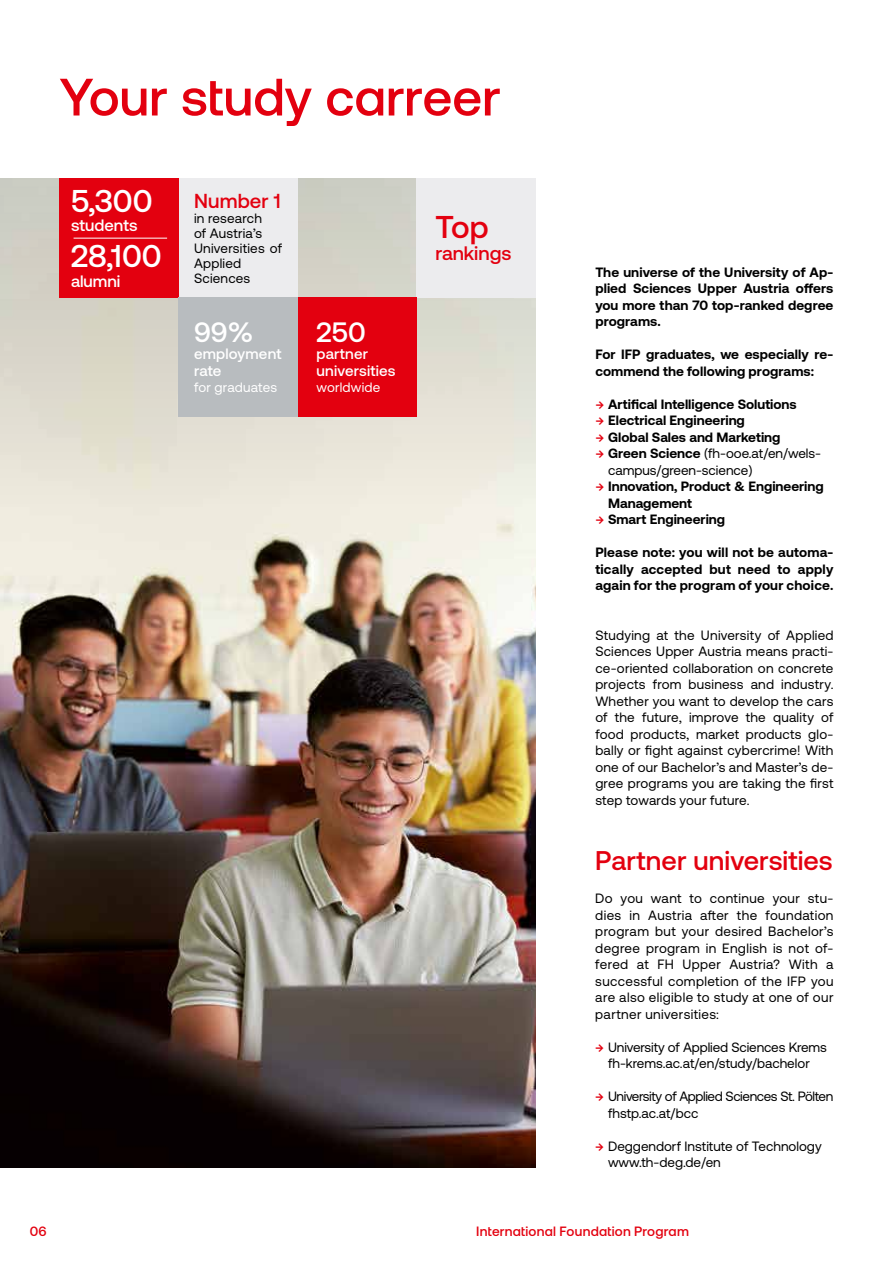
<style>
.page{position:relative;width:893px;height:1263px;background:#fff}
.page>*{position:absolute;margin:0;border:0;box-sizing:border-box;transform-origin:0 0}
.t1{font:500 52.5px "Aeonik";color:#e3000f}
.t2{font:500 31.5px "Aeonik";color:#fff}
.t3{font:500 31.5px "Aeonik";color:#e3000f}
.t4{font:500 28.05px "Aeonik";color:#fff}
.t5{font:500 27px "Aeonik";letter-spacing:.005em;color:#e3000f}
.t6{font:500 20.25px "Aeonik";letter-spacing:.005em;color:#e3000f}
.t7{font:500 19.5px "Aeonik";color:#e3000f}
.t8{font:500 16.5px "Aeonik";color:#fff}
.t9{font:500 15px/17px "Aeonik";letter-spacing:.01em;color:#fff}
.t10{font:13.5px/16.5px "Aeonik";color:#000}
.t11{font:700 13.5px/16.5px "Aeonik";color:#000;text-align:justify}
.t12{font:13.5px/16.5px "Aeonik";letter-spacing:-.03em;color:#000}
.t13{font:500 13.5px "Aeonik";letter-spacing:.015em;color:#e3000f}
.t14{font:13.5px "Aeonik";letter-spacing:.015em;color:#fff}
.s1{font-weight:500;color:#e3000f}
.s2{font-weight:700}
</style>
<div class="page">
<img style="left:0;top:510px;width:536px;height:657px">
<div style="left:0;top:179px;width:536px;height:331px;background:linear-gradient(to bottom,#c9c8be,#ede8dc)"></div>
<div style="left:179px;top:179px;width:118px;height:119px;background:#ececee"></div>
<div style="left:417px;top:179px;width:119px;height:119px;background:#ececee"></div>
<div style="left:60px;top:179px;width:119px;height:119px;background:#e3000f"></div>
<div style="left:298px;top:298px;width:119px;height:119px;background:#e3000f"></div>
<div style="left:179px;top:298px;width:119px;height:119px;background:#b8bcbf"></div>
<hr style="left:74px;top:238px;width:93px;height:1px;background:#fff">
<h1 class="t1" style="left:60px;top:68px;width:442px">Your study carreer</h1>
<h2 class="t2" style="left:71px;top:183px;width:83px">5,300</h2>
<p class="t8" style="left:71px;top:216px;width:68px">students</p>
<h2 class="t2" style="left:71px;top:239px;width:92px">28,100</h2>
<p class="t8" style="left:71px;top:272px;width:51px">alumni</p>
<h3 class="t6" style="left:194px;top:189px;width:88px">Number 1</h3>
<p class="t10" style="left:194px;top:211px;width:90px;line-height:15px">in research<br>of Austria’s<br>Universities of<br>Applied<br>Sciences</p>
<h2 class="t3" style="left:436px;top:209px;width:55px">Top</h2>
<h3 class="t7" style="left:436px;top:243px;width:77px">rankings</h3>
<h3 class="t4" style="left:194px;top:317px;width:61px">99%</h3>
<p class="t9" style="left:194px;top:345px;width:88px">employment rate</p>
<p class="t14" style="left:194px;top:380px;width:85px">for graduates</p>
<h3 class="t4" style="left:317px;top:317px;width:51px">250</h3>
<p class="t9" style="left:317px;top:345px;width:80px">partner universities</p>
<p class="t14" style="left:317px;top:380px;width:65px">worldwide</p>
<p class="t11" style="left:595px;top:264px;width:240px">The universe of the University of Ap&shy;plied Sciences Upper Austria offers you more than 70 top-ranked degree programs.</p>
<p class="t11" style="left:595px;top:346px;width:240px">For IFP graduates, we especially re&shy;commend the following programs:</p>
<p class="t11" style="left:595px;top:396px;width:203px"><span class="s1">→</span> Artifical Intelligence Solutions</p>
<p class="t11" style="left:595px;top:412px;width:151px"><span class="s1">→</span> Electrical Engineering</p>
<p class="t11" style="left:595px;top:429px;width:187px"><span class="s1">→</span> Global Sales and Marketing</p>
<p class="t10" style="left:608px;top:445px;width:214px;text-indent:-13px"><span class="s1">→</span> <span class="s2">Green Science</span> (fh-ooe.at/en/wels&shy;campus/green-science)</p>
<p class="t11" style="left:608px;top:478px;width:217px;text-indent:-13px"><span class="s1">→</span> Innovation, Product &amp; Engineering<br>Management</p>
<p class="t11" style="left:595px;top:511px;width:131px"><span class="s1">→</span> Smart Engineering</p>
<p class="t11" style="left:595px;top:544px;width:240px">Please note: you will not be automa&shy;tically accepted but need to apply again for the program of your choice.</p>
<p class="t10" style="left:595px;top:627px;width:240px;text-align:justify">Studying at the University of Applied Sciences Upper Austria means practi&shy;ce-oriented collaboration on concrete projects from business and industry.<br>Whether you want to develop the cars of the future, improve the quality of food products, market products glo&shy;bally or fight against cybercrime! With one of our Bachelor’s and Master’s de&shy;gree programs you are taking the first step towards your future.</p>
<h3 class="t5" style="left:595px;top:846px;width:239px">Partner universities</h3>
<p class="t10" style="left:595px;top:890px;width:240px;text-align:justify">Do you want to continue your stu&shy;dies in Austria after the foundation program but your desired Bachelor’s degree program in English is not of&shy;fered at FH Upper Austria? With a successful completion of the IFP you are also eligible to study at one of our partner universities:</p>
<p class="t10" style="left:595px;top:1039px;width:233px;text-align:center"><span class="s1">→</span> University of Applied Sciences Krems fh-krems.ac.at/en/study/bachelor</p>
<p class="t12" style="left:608px;top:1088px;width:227px;text-indent:-13px"><span class="s1">→</span> University of Applied Sciences St. Pölten fhstp.ac.at/bcc</p>
<p class="t10" style="left:608px;top:1138px;width:215px;text-indent:-13px"><span class="s1">→</span> Deggendorf Institute of Technology www.th-deg.de/en</p>
<p class="t13" style="left:30px;top:1224px;width:18px">06</p>
<p class="t13" style="left:476px;top:1224px;width:214px">International Foundation Program</p>
</div>
